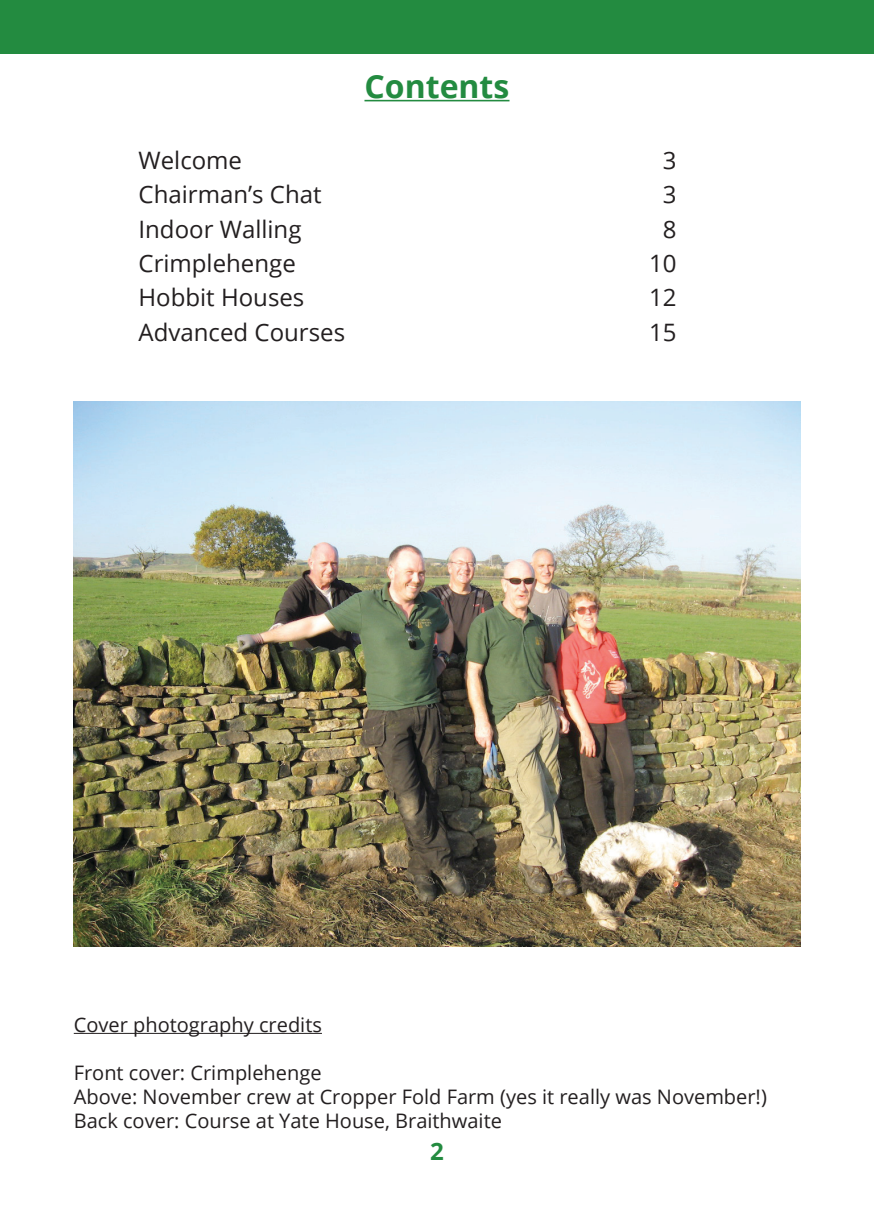
<style>
.page{position:relative;width:874px;height:1225px;background:#fff}
.page>*{position:absolute;margin:0;border:0;box-sizing:border-box;transform-origin:0 0}
.t1{font:700 32px "Open Sans";color:#238b40}
.t2{font:24px "Open Sans";color:#231f20}
.t3{font:700 24px "Open Sans";color:#238b40}
.t4{font:20px/24px "Open Sans";color:#231f20}
</style>
<div class="page">
<div style="left:0;top:0;width:873px;height:54px;background:#238b40"></div>
<img style="left:74px;top:402px;width:725px;height:544px">
<hr style="left:74px;top:1033px;width:248px;height:1px;background:#231f20">
<hr style="left:364px;top:100px;width:145px;height:1px;background:#238b40">
<h1 class="t1" style="left:364px;top:64px;width:146px">Contents</h1>
<p class="t2" style="left:138px;top:144px;width:105px">Welcome</p>
<p class="t2" style="left:662px;top:144px;width:15px">3</p>
<p class="t2" style="left:138px;top:178px;width:184px">Chairman’s Chat</p>
<p class="t2" style="left:662px;top:178px;width:15px">3</p>
<p class="t2" style="left:138px;top:212px;width:164px">Indoor Walling</p>
<p class="t2" style="left:662px;top:212px;width:15px">8</p>
<p class="t2" style="left:138px;top:247px;width:159px">Crimplehenge</p>
<p class="t2" style="left:649px;top:247px;width:29px">10</p>
<p class="t2" style="left:138px;top:281px;width:167px">Hobbit Houses</p>
<p class="t2" style="left:649px;top:281px;width:29px">12</p>
<p class="t2" style="left:138px;top:316px;width:208px">Advanced Courses</p>
<p class="t2" style="left:649px;top:316px;width:29px">15</p>
<p class="t4" style="left:74px;top:1012px;width:249px">Cover photography credits</p>
<p class="t4" style="left:74px;top:1060px;width:694px">Front cover: Crimplehenge<br>Above: November crew at Cropper Fold Farm (yes it really was November!)<br>Back cover: Course at Yate House, Braithwaite</p>
<p class="t3" style="left:430px;top:1134px;width:15px">2</p>
</div>
